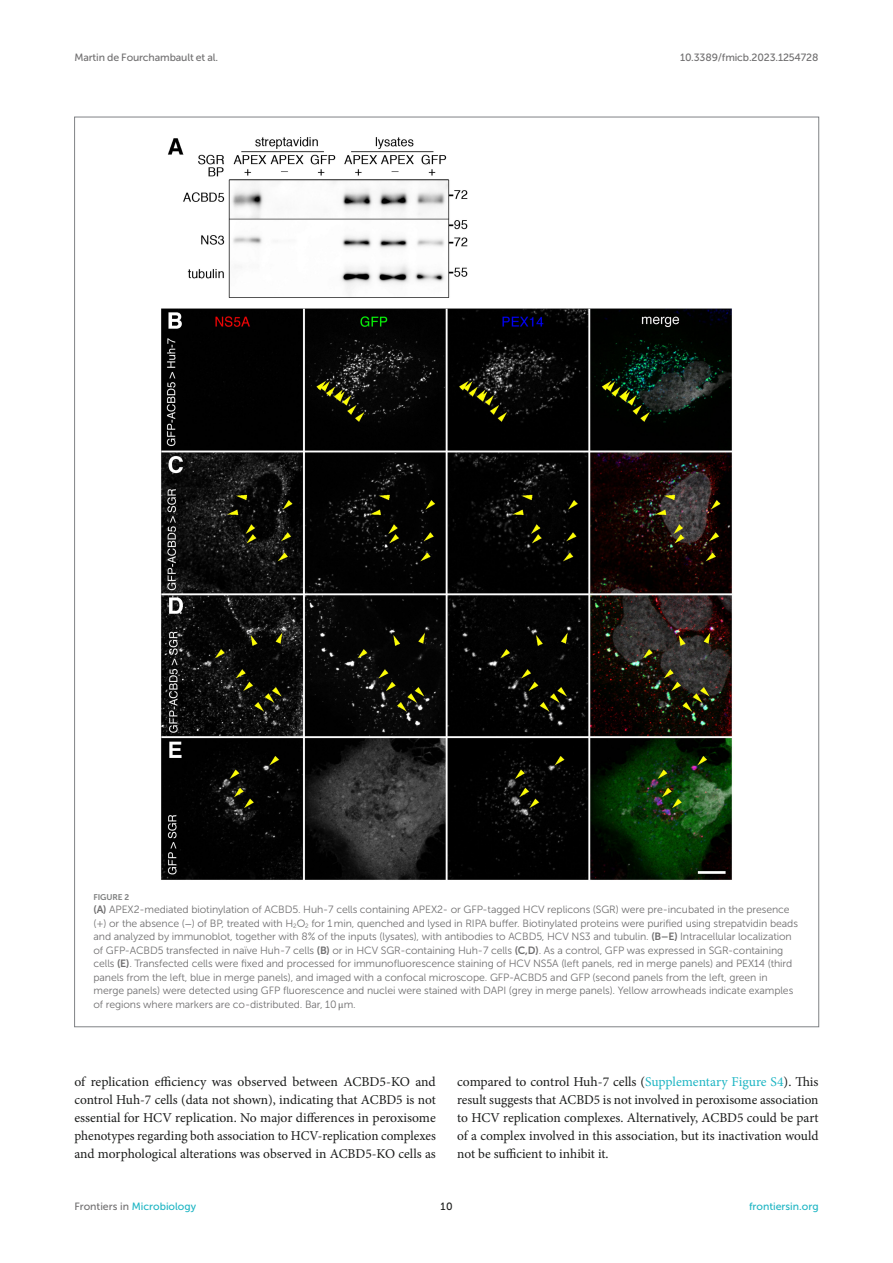
<style>
.page{position:relative;width:893px;height:1263px;background:#fff}
.page>*{position:absolute;margin:0;border:0;box-sizing:border-box;transform-origin:0 0}
.TEXT{font:13.5px/18px "Minion Pro";color:#1b1c1b;text-align:justify}
.FIG_LEG{font:10.5px/13.5px "Museo Sans 300";letter-spacing:-.01em;color:#706f70}
.t1{font:10.5px "Museo Sans 500";letter-spacing:-.015em;color:#706f70}
.t2{font:10.5px "Museo Sans 500";color:#1db5c3}
.t3{font:10.5px "Museo Sans 500";color:#1b1c1b}
.FIG_HD{font:8.25px "Museo Sans 700";letter-spacing:-.01em;color:#7e7f7f}
.s1{font-family:"Museo Sans 700"}
.s2{font-family:"STIX General"}
.s3{color:#1db5c3}
.s4{color:#706f70}
</style>
<div class="page">
<img style="left:161px;top:137px;width:571px;height:743px">
<p class="t1" style="left:74px;top:51px;width:145px">Martin de Fourchambault et al.</p>
<p class="t1" style="left:680px;top:51px;width:140px">10.3389/fmicb.2023.1254728</p>
<p class="FIG_HD" style="left:94px;top:892px;width:37px">FIGURE 2</p>
<p class="FIG_LEG" style="left:94px;top:903px;width:706px"><span class="s1">(A)</span> APEX2-mediated biotinylation of ACBD5. Huh-7 cells containing APEX2- or GFP-tagged HCV replicons (SGR) were pre-incubated in the presence (+) or the absence (<span class="s2">−</span>) of BP, treated with H<sub>2</sub>O<sub>2</sub> for 1 min, quenched and lysed in RIPA buffer. Biotinylated proteins were purified using strepatvidin beads and analyzed by immunoblot, together with 8% of the inputs (lysates), with antibodies to ACBD5, HCV NS3 and tubulin. <span class="s1">(B–E)</span> Intracellular localization of GFP-ACBD5 transfected in naïve Huh-7 cells <span class="s1">(B)</span> or in HCV SGR-containing Huh-7 cells <span class="s1">(C,D)</span>. As a control, GFP was expressed in SGR-containing cells <span class="s1">(E)</span>. Transfected cells were fixed and processed for immunofluorescence staining of HCV NS5A (left panels, red in merge panels) and PEX14 (third panels from the left, blue in merge panels), and imaged with a confocal microscope. GFP-ACBD5 and GFP (second panels from the left, green in merge panels) were detected using GFP fluorescence and nuclei were stained with DAPI (grey in merge panels). Yellow arrowheads indicate examples of regions where markers are co-distributed. Bar, 10 <span class="s2">μ</span>m.</p>
<p class="TEXT" style="left:74px;top:1073px;width:363px">of replication efficiency was observed between ACBD5-KO and control Huh-7 cells (data not shown), indicating that ACBD5 is not essential for HCV replication. No major differences in peroxisome phenotypes regarding both association to HCV-replication complexes and morphological alterations was observed in ACBD5-KO cells as</p>
<p class="TEXT" style="left:457px;top:1073px;width:363px">compared to control Huh-7 cells (<span class="s3">Supplementary Figure S4</span>). This result suggests that ACBD5 is not involved in peroxisome association to HCV replication complexes. Alternatively, ACBD5 could be part of a complex involved in this association, but its inactivation would not be sufficient to inhibit it.</p>
<p class="t2" style="left:74px;top:1200px;width:123px"><span class="s4">Frontiers in</span> Microbiology</p>
<p class="t3" style="left:440px;top:1200px;width:14px">10</p>
<p class="t2" style="left:749px;top:1200px;width:71px">frontiersin.org</p>
</div>
